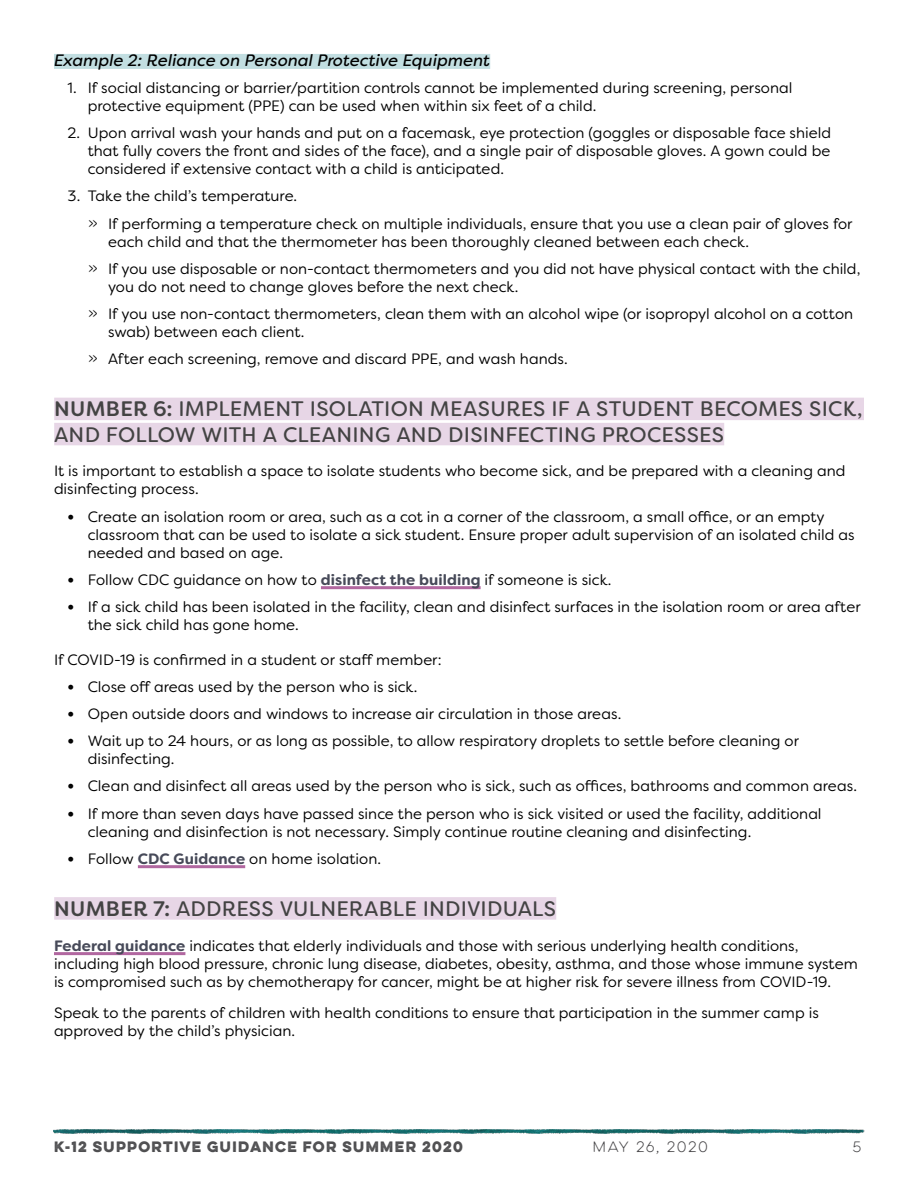
<style>
.page{position:relative;width:918px;height:1188px;background:#fff}
.page>*{position:absolute;margin:0;border:0;box-sizing:border-box;transform-origin:0 0}
.Subhead{font:21px/25.2px "Filson Soft";letter-spacing:.01em;color:#434343}
.t1{font:italic 16.5px "Filson Soft";letter-spacing:.005em;color:#000}
.Body{font:15px/18px "Filson Soft";color:#000}
.t2{font:700 13.5px "Lulo One";letter-spacing:-.13em;color:#4d4d4f}
.t3{font:13.5px "Lulo One";letter-spacing:-.1em;color:#414042}
.s1{font-family:"Lulo One"}
.s2{font-weight:500}
.s3{font-family:"Lulo One";font-weight:700}
.s4{font-weight:700;color:#474a59}
</style>
<div class="page">
<img style="left:54px;top:1129px;width:810px;height:5px">
<div style="left:54px;top:54px;width:436px;height:15px;background:#c2dee1"></div>
<div style="left:54px;top:398px;width:810px;height:22px;background:#e7d6e6"></div>
<div style="left:54px;top:423px;width:670px;height:22px;background:#e7d6e6"></div>
<hr style="left:321px;top:586px;width:160px;height:3px;background:#b167a0">
<hr style="left:138px;top:865px;width:107px;height:3px;background:#b167a0">
<div style="left:54px;top:897px;width:502px;height:23px;background:#e7d6e6"></div>
<hr style="left:54px;top:952px;width:131px;height:3px;background:#b167a0">
<p class="t1" style="left:54px;top:50px;width:438px">Example 2: Reliance on Personal Protective Equipment</p>
<p class="Body" style="left:88px;top:79px;width:706px;text-indent:-20px">1. If social distancing or barrier/partition controls cannot be implemented during screening, personal protective equipment (PPE) can be used when within six feet of a child.</p>
<p class="Body" style="left:88px;top:124px;width:745px;text-align:justify;text-indent:-20px">2. Upon arrival wash your hands and put on a facemask, eye protection (goggles or disposable face shield that fully covers the front and sides of the face), and a single pair of disposable gloves. A gown could be considered if extensive contact with a child is anticipated.</p>
<p class="Body" style="left:68px;top:187px;width:231px">3. Take the child’s temperature.</p>
<p class="Body" style="left:108px;top:214px;width:746px;text-indent:-20px"><span class="s1">»</span> If performing a temperature check on multiple individuals, ensure that you use a clean pair of gloves for each child and that the thermometer has been thoroughly cleaned between each check.</p>
<p class="Body" style="left:108px;top:260px;width:754px;text-indent:-20px"><span class="s1">»</span> If you use disposable or non-contact thermometers and you did not have physical contact with the child, you do not need to change gloves before the next check.</p>
<p class="Body" style="left:108px;top:305px;width:747px;text-indent:-20px"><span class="s1">»</span> If you use non-contact thermometers, clean them with an alcohol wipe (or isopropyl alcohol on a cotton swab) between each client.</p>
<p class="Body" style="left:88px;top:350px;width:482px"><span class="s1">»</span> After each screening, remove and discard PPE, and wash hands.</p>
<p class="Subhead" style="left:54px;top:396px;width:810px"><span class="s2">NUMBER 6:</span> IMPLEMENT ISOLATION MEASURES IF A STUDENT BECOMES SICK,<br>AND FOLLOW WITH A CLEANING AND DISINFECTING PROCESSES</p>
<p class="Body" style="left:54px;top:462px;width:793px">It is important to establish a space to isolate students who become sick, and be prepared with a cleaning and disinfecting process.</p>
<p class="Body" style="left:88px;top:507px;width:768px;text-indent:-20px"><span class="s3">•</span> Create an isolation room or area, such as a cot in a corner of the classroom, a small office, or an empty classroom that can be used to isolate a sick student. Ensure proper adult supervision of an isolated child as needed and based on age.</p>
<p class="Body" style="left:68px;top:570px;width:546px"><span class="s3">•</span> Follow CDC guidance on how to <span class="s4">disinfect the building</span> if someone is sick.</p>
<p class="Body" style="left:88px;top:598px;width:774px;text-indent:-20px"><span class="s3">•</span> If a sick child has been isolated in the facility, clean and disinfect surfaces in the isolation room or area after the sick child has gone home.</p>
<p class="Body" style="left:54px;top:650px;width:389px">If COVID-19 is confirmed in a student or staff member:</p>
<p class="Body" style="left:68px;top:677px;width:351px"><span class="s3">•</span> Close off areas used by the person who is sick.</p>
<p class="Body" style="left:68px;top:705px;width:555px"><span class="s3">•</span> Open outside doors and windows to increase air circulation in those areas.</p>
<p class="Body" style="left:88px;top:732px;width:713px;text-indent:-20px"><span class="s3">•</span> Wait up to 24 hours, or as long as possible, to allow respiratory droplets to settle before cleaning or disinfecting.</p>
<p class="Body" style="left:68px;top:777px;width:791px"><span class="s3">•</span> Clean and disinfect all areas used by the person who is sick, such as offices, bathrooms and common areas.</p>
<p class="Body" style="left:88px;top:804px;width:735px;text-indent:-20px"><span class="s3">•</span> If more than seven days have passed since the person who is sick visited or used the facility, additional cleaning and disinfection is not necessary. Simply continue routine cleaning and disinfecting.</p>
<p class="Body" style="left:68px;top:849px;width:315px"><span class="s3">•</span> Follow <span class="s4">CDC Guidance</span> on home isolation.</p>
<p class="Subhead" style="left:54px;top:896px;width:503px"><span class="s2">NUMBER 7:</span> ADDRESS VULNERABLE INDIVIDUALS</p>
<p class="Body" style="left:54px;top:936px;width:805px"><span class="s4">Federal guidance</span> indicates that elderly individuals and those with serious underlying health conditions, including high blood pressure, chronic lung disease, diabetes, obesity, asthma, and those whose immune system is compromised such as by chemotherapy for cancer, might be at higher risk for severe illness from COVID-19.</p>
<p class="Body" style="left:54px;top:1004px;width:766px">Speak to the parents of children with health conditions to ensure that participation in the summer camp is approved by the child’s physician.</p>
<p class="t2" style="left:54px;top:1137px;width:413px">K-12 SUPPORTIVE GUIDANCE FOR SUMMER 2020</p>
<p class="t3" style="left:592px;top:1138px;width:120px">MAY 26, 2020</p>
<p class="t3" style="left:852px;top:1138px;width:13px">5</p>
</div>
